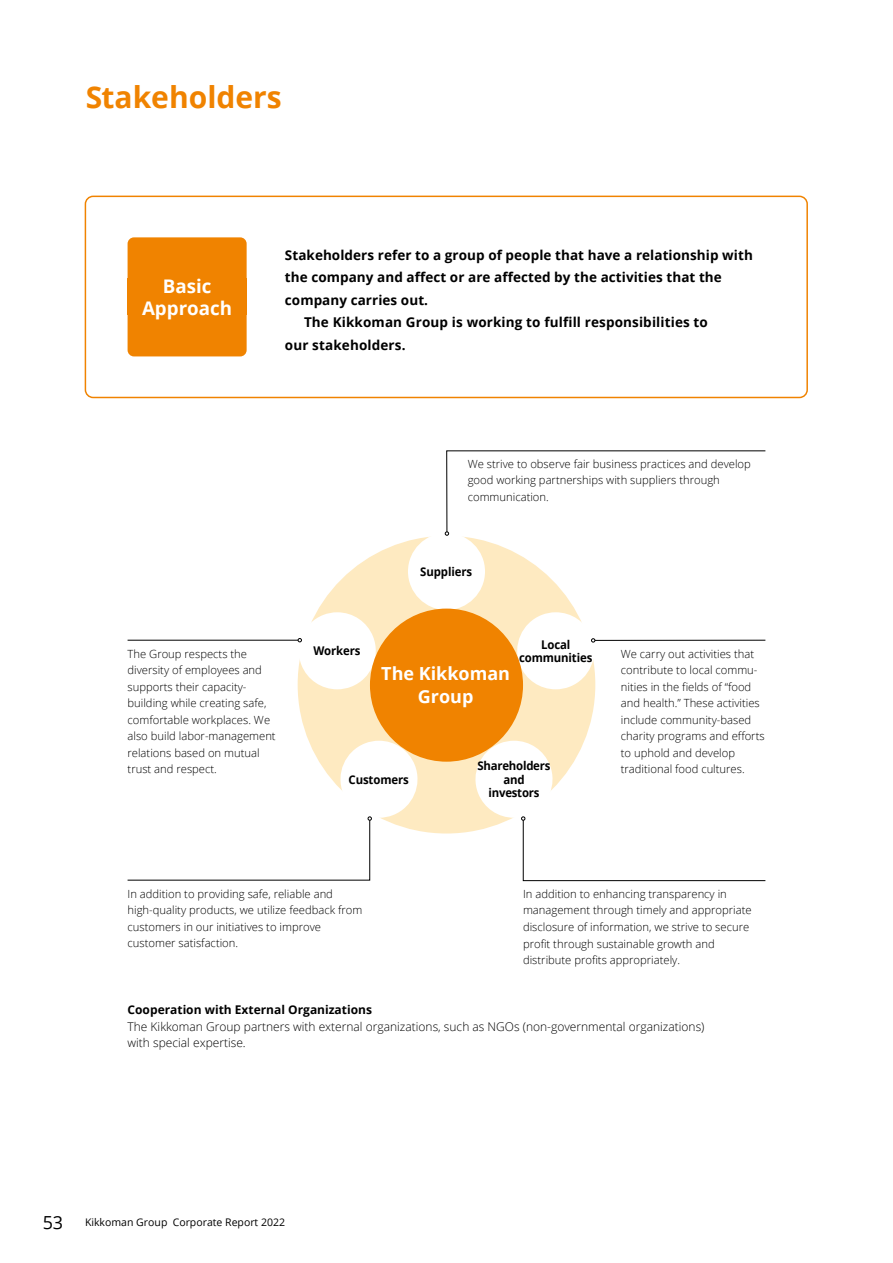
<style>
.page{position:relative;width:893px;height:1263px;background:#fff}
.page>*{position:absolute;margin:0;border:0;box-sizing:border-box;transform-origin:0 0}
.t1{font:700 30px "Open Sans";color:#f08300}
.t2{font:700 18.75px/22.5px "Open Sans";color:#fff;text-align:center}
.t3{font:700 18px/22.5px "Open Sans";color:#fff;text-align:center}
.t4{font:700 13.5px "Open Sans";letter-spacing:.005em;color:#000}
.t5{font:300 12px/16.5px "Open Sans";color:#000}
.t6{font:700 12px/13.5px "Open Sans";letter-spacing:-.01em;color:#000;text-align:center;scale:.95 1}
.t7{font:700 12px "Open Sans";letter-spacing:-.01em;color:#000}
.t8{font:300 11.25px/16.5px "Open Sans";color:#000}
.t9{font:10.5px "Open Sans";color:#000}
.s1{font-size:18px}
</style>
<div class="page">
<div style="left:85px;top:196px;width:723px;height:202px;border:1px solid #f08300;border-radius:8px"></div>
<div style="left:298px;top:536px;width:297px;height:297px;background:#feeac1;border-radius:50%"></div>
<div style="left:408px;top:533px;width:77px;height:77px;background:#fff;border-radius:50%"></div>
<div style="left:370px;top:609px;width:153px;height:153px;background:#f08300;border-radius:50%"></div>
<svg style="left:445px;top:450px;width:321px;height:86px"></svg>
<svg style="left:470px;top:741px;width:296px;height:140px"></svg>
<svg style="left:127px;top:741px;width:296px;height:139px"></svg>
<hr style="left:128px;top:640px;width:170px;height:1px;background:#000">
<svg style="left:294px;top:612px;width:87px;height:77px"></svg>
<hr style="left:595px;top:640px;width:170px;height:1px;background:#000">
<svg style="left:512px;top:612px;width:87px;height:77px"></svg>
<div style="left:128px;top:237px;width:119px;height:119px;background:#f08300;border-radius:6px"></div>
<h1 class="t1" style="left:85px;top:76px;width:198px">Stakeholders</h1>
<h2 class="t2" style="left:142px;top:274px;width:92px">Basic<br>Approach</h2>
<p class="t4" style="left:285px;top:245px;width:469px">Stakeholders refer to a group of people that have a relationship with</p>
<p class="t4" style="left:285px;top:268px;width:438px">the company and affect or are affected by the activities that the</p>
<p class="t4" style="left:285px;top:290px;width:145px">company carries out.</p>
<p class="t4" style="left:304px;top:313px;width:405px">The Kikkoman Group is working to fulfill responsibilities to</p>
<p class="t4" style="left:285px;top:335px;width:122px">our stakeholders.</p>
<p class="t8" style="left:128px;top:645px;width:150px">The Group respects the diversity of employees and supports their capacity&shy;building while creating safe, comfortable workplaces. We also build labor-management relations based on mutual trust and respect.</p>
<p class="t8" style="left:468px;top:455px;width:285px">We strive to observe fair business practices and develop good working partnerships with suppliers through communication.</p>
<p class="t6" style="left:420px;top:564px;width:56px">Suppliers</p>
<p class="t6" style="left:313px;top:644px;width:51px">Workers</p>
<h3 class="t3" style="left:381px;top:662px;width:130px">The Kikkoman<br>Group</h3>
<p class="t6" style="left:519px;top:637px;width:79px">Local communities</p>
<p class="t6" style="left:349px;top:772px;width:65px">Customers</p>
<p class="t6" style="left:478px;top:759px;width:78px">Shareholders and investors</p>
<p class="t8" style="left:621px;top:645px;width:145px">We carry out activities that contribute to local commu&shy;nities in the fields of “food and health.” These activities include community-based charity programs and efforts to uphold and develop traditional food cultures.</p>
<p class="t8" style="left:128px;top:885px;width:236px">In addition to providing safe, reliable and high-quality products, we utilize feedback from customers in our initiatives to improve customer satisfaction.</p>
<p class="t8" style="left:523px;top:885px;width:230px">In addition to enhancing transparency in management through timely and appropriate disclosure of information, we strive to secure profit through sustainable growth and distribute profits appropriately.</p>
<p class="t7" style="left:128px;top:1001px;width:246px">Cooperation with External Organizations</p>
<p class="t5" style="left:128px;top:1018px;width:578px">The Kikkoman Group partners with external organizations, such as NGOs (non-governmental organizations) with special expertise.</p>
<p class="t9" style="left:43px;top:1215px;width:244px"><span class="s1">53</span> Kikkoman Group Corporate Report 2022</p>
</div>
